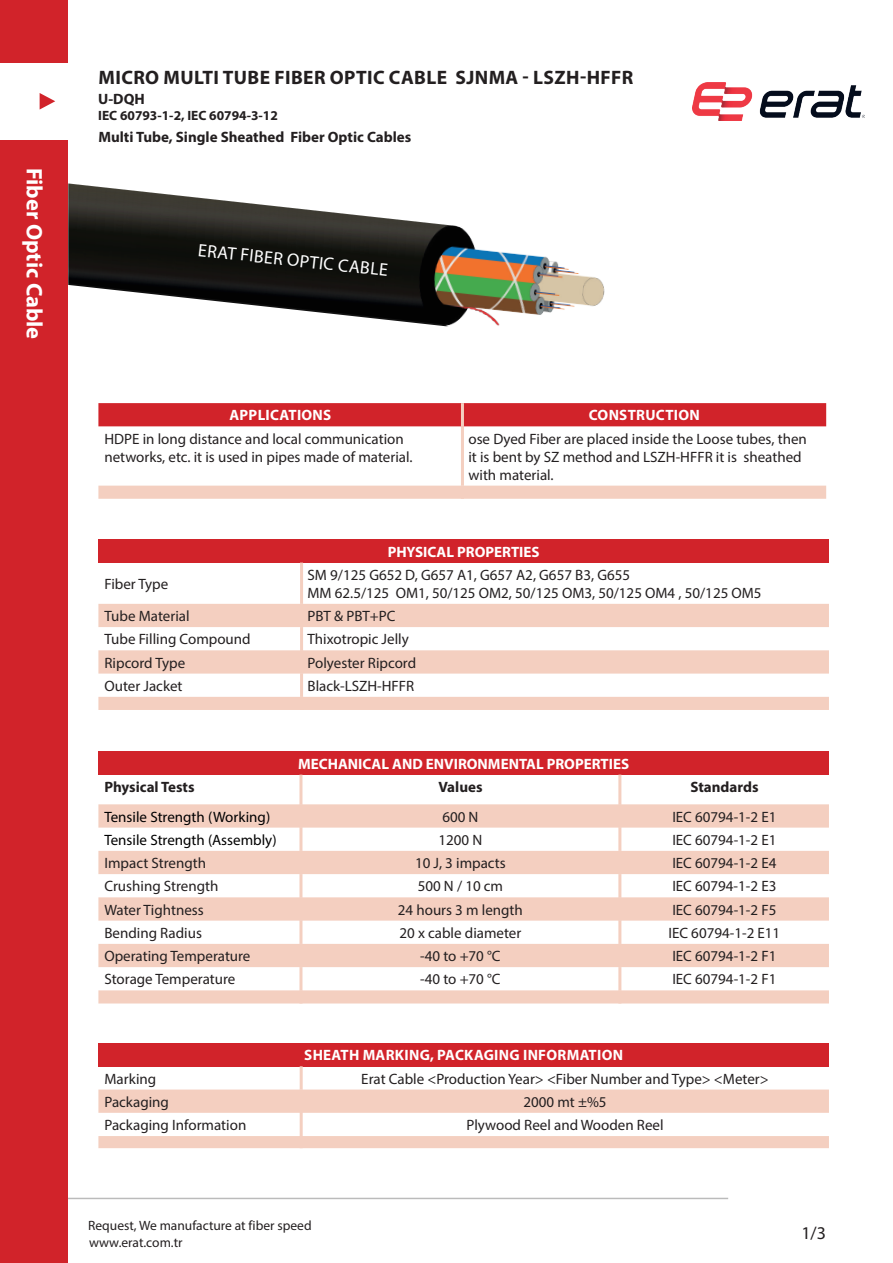
<style>
.page{position:relative;width:893px;height:1263px;background:#fff}
.page>*{position:absolute;margin:0;border:0;box-sizing:border-box;transform-origin:0 0}
.t1{font:700 22.5px "Myriad Pro";color:#fff}
.t2{font:700 19.5px "Myriad Pro";letter-spacing:.02em;color:#231f20}
.t3{font:18px "Myriad Pro";color:#fff}
.t4{font:18px "Myriad Pro";color:#231f20}
.t5{font:15px/18px "Myriad Pro";color:#231f20}
.t6{font:700 15px "Myriad Pro";color:#231f20}
.t7{font:700 15px "Myriad Pro";letter-spacing:.02em;color:#fff}
.t8{font:700 15px "Myriad Pro";color:#fff}
.t9{font:15px "Myriad Pro";color:#000001}
.t10{font:13.5px "Myriad Pro";color:#231f20}
.t11{font:700 13.5px "Myriad Pro";color:#231f20}
</style>
<div class="page">
<hr style="left:0;top:1198px;width:728px;height:1px;background:#000">
<div style="left:0;top:140px;width:67px;height:1123px;background:#d1232a"></div>
<svg style="left:40px;top:93px;width:15px;height:17px"></svg>
<div style="left:0;top:0;width:67px;height:63px;background:#d1232a"></div>
<img style="left:693px;top:82px;width:172px;height:38px">
<div style="left:98px;top:403px;width:728px;height:23px;background:#d1232a"></div>
<hr style="left:461px;top:403px;width:3px;height:23px;background:#f4cfc0">
<hr style="left:461px;top:426px;width:3px;height:60px;background:#f4cfc0">
<svg style="left:98px;top:486px;width:728px;height:13px;background:#f4cfc1"></svg>
<div style="left:98px;top:1043px;width:731px;height:23px;background:#d1232a"></div>
<hr style="left:300px;top:1066px;width:3px;height:23px;background:#f4cfc0">
<svg style="left:98px;top:1089px;width:731px;height:59px"></svg>
<div style="left:98px;top:539px;width:731px;height:24px;background:#d1232a"></div>
<svg style="left:98px;top:604px;width:731px;height:106px;fill:#f4cfc0"></svg>
<hr style="left:300px;top:563px;width:3px;height:41px;background:#f4cfc0">
<hr style="left:300px;top:604px;width:3px;height:23px;background:#f4cfc0">
<hr style="left:300px;top:627px;width:3px;height:23px;background:#f4cfc0">
<hr style="left:300px;top:650px;width:3px;height:24px;background:#f4cfc0">
<hr style="left:300px;top:674px;width:3px;height:23px;background:#f4cfc0">
<svg style="left:300px;top:697px;width:3px;height:13px"></svg>
<div style="left:98px;top:751px;width:731px;height:24px;background:#d1232a"></div>
<svg style="left:98px;top:804px;width:731px;height:199px;fill:#f4cfc0"></svg>
<hr style="left:299px;top:775px;width:3px;height:29px;background:#f4cfc0">
<hr style="left:618px;top:775px;width:3px;height:29px;background:#f4cfc0">
<hr style="left:299px;top:804px;width:3px;height:24px;background:#f4cfc0">
<hr style="left:618px;top:804px;width:3px;height:24px;background:#f4cfc0">
<hr style="left:299px;top:828px;width:3px;height:23px;background:#f4cfc0">
<hr style="left:618px;top:828px;width:3px;height:23px;background:#f4cfc0">
<hr style="left:299px;top:851px;width:3px;height:23px;background:#f4cfc0">
<hr style="left:618px;top:851px;width:3px;height:23px;background:#f4cfc0">
<hr style="left:299px;top:874px;width:3px;height:23px;background:#f4cfc0">
<hr style="left:618px;top:874px;width:3px;height:23px;background:#f4cfc0">
<hr style="left:299px;top:897px;width:3px;height:24px;background:#f4cfc0">
<hr style="left:618px;top:897px;width:3px;height:24px;background:#f4cfc0">
<hr style="left:299px;top:921px;width:3px;height:23px;background:#f4cfc0">
<hr style="left:618px;top:921px;width:3px;height:23px;background:#f4cfc0">
<hr style="left:299px;top:944px;width:3px;height:23px;background:#f4cfc0">
<hr style="left:618px;top:944px;width:3px;height:23px;background:#f4cfc0">
<hr style="left:299px;top:967px;width:3px;height:23px;background:#f4cfc0">
<hr style="left:618px;top:967px;width:3px;height:23px;background:#f4cfc0">
<svg style="left:299px;top:990px;width:3px;height:13px"></svg>
<svg style="left:618px;top:990px;width:3px;height:13px"></svg>
<img style="left:68px;top:183px;width:537px;height:144px">
<h1 class="t1" style="left:49px;top:168px;width:173px;rotate:90deg">Fiber Optic Cable</h1>
<h2 class="t2" style="left:99px;top:65px;width:536px">MICRO MULTI TUBE FIBER OPTIC CABLE SJNMA - LSZH-HFFR</h2>
<p class="t6" style="left:98px;top:89px;width:48px">U-DQH</p>
<p class="t11" style="left:98px;top:107px;width:181px">IEC 60793-1-2, IEC 60794-3-12</p>
<p class="t6" style="left:98px;top:127px;width:314px">Multi Tube, Single Sheathed Fiber Optic Cables</p>
<p class="t3" style="left:199px;top:239px;width:192px;rotate:6deg">ERAT FIBER OPTIC CABLE</p>
<p class="t7" style="left:229px;top:405px;width:103px">APPLICATIONS</p>
<p class="t7" style="left:589px;top:405px;width:112px">CONSTRUCTION</p>
<p class="t5" style="left:104px;top:429px;width:310px">HDPE in long distance and local communication networks, etc. it is used in pipes made of material.</p>
<p class="t5" style="left:468px;top:429px;width:340px">ose Dyed Fiber are placed inside the Loose tubes, then it is bent by SZ method and LSZH-HFFR it is sheathed with material.</p>
<p class="t8" style="left:388px;top:542px;width:153px">PHYSICAL PROPERTIES</p>
<p class="t5" style="left:104px;top:574px;width:65px">Fiber Type</p>
<p class="t5" style="left:308px;top:565px;width:456px">SM 9/125 G652 D, G657 A1, G657 A2, G657 B3, G655<br>MM 62.5/125 OM1, 50/125 OM2, 50/125 OM3, 50/125 OM4 , 50/125 OM5</p>
<p class="t5" style="left:104px;top:607px;width:87px">Tube Material</p>
<p class="t5" style="left:308px;top:607px;width:89px">PBT &amp; PBT+PC</p>
<p class="t5" style="left:104px;top:630px;width:148px">Tube Filling Compound</p>
<p class="t5" style="left:308px;top:630px;width:103px">Thixotropic Jelly</p>
<p class="t5" style="left:104px;top:653px;width:82px">Ripcord Type</p>
<p class="t5" style="left:308px;top:653px;width:110px">Polyester Ripcord</p>
<p class="t5" style="left:104px;top:676px;width:80px">Outer Jacket</p>
<p class="t5" style="left:308px;top:676px;width:108px">Black-LSZH-HFFR</p>
<p class="t8" style="left:298px;top:754px;width:333px">MECHANICAL AND ENVIRONMENTAL PROPERTIES</p>
<p class="t6" style="left:104px;top:777px;width:92px">Physical Tests</p>
<p class="t6" style="left:438px;top:777px;width:46px">Values</p>
<p class="t6" style="left:690px;top:777px;width:70px">Standards</p>
<p class="t9" style="left:104px;top:807px;width:167px">Tensile Strength (Working)</p>
<p class="t5" style="left:442px;top:807px;width:38px">600 N</p>
<p class="t5" style="left:672px;top:807px;width:106px">IEC 60794-1-2 E1</p>
<p class="t9" style="left:104px;top:830px;width:174px">Tensile Strength (Assembly)</p>
<p class="t5" style="left:438px;top:830px;width:45px">1200 N</p>
<p class="t5" style="left:672px;top:830px;width:106px">IEC 60794-1-2 E1</p>
<p class="t5" style="left:104px;top:854px;width:103px">Impact Strength</p>
<p class="t5" style="left:415px;top:854px;width:92px">10 J, 3 impacts</p>
<p class="t5" style="left:672px;top:854px;width:106px">IEC 60794-1-2 E4</p>
<p class="t5" style="left:104px;top:877px;width:116px">Crushing Strength</p>
<p class="t5" style="left:418px;top:877px;width:87px">500 N / 10 cm</p>
<p class="t5" style="left:672px;top:877px;width:106px">IEC 60794-1-2 E3</p>
<p class="t5" style="left:104px;top:900px;width:101px">Water Tightness</p>
<p class="t5" style="left:398px;top:900px;width:127px">24 hours 3 m length</p>
<p class="t5" style="left:672px;top:900px;width:106px">IEC 60794-1-2 F5</p>
<p class="t5" style="left:104px;top:923px;width:99px">Bending Radius</p>
<p class="t5" style="left:399px;top:923px;width:123px">20 x cable diameter</p>
<p class="t5" style="left:668px;top:923px;width:113px">IEC 60794-1-2 E11</p>
<p class="t5" style="left:104px;top:947px;width:148px">Operating Temperature</p>
<p class="t5" style="left:420px;top:947px;width:82px">-40 to +70 °C</p>
<p class="t5" style="left:672px;top:947px;width:106px">IEC 60794-1-2 F1</p>
<p class="t5" style="left:104px;top:970px;width:132px">Storage Temperature</p>
<p class="t5" style="left:420px;top:970px;width:82px">-40 to +70 °C</p>
<p class="t5" style="left:672px;top:970px;width:106px">IEC 60794-1-2 F1</p>
<p class="t7" style="left:304px;top:1045px;width:320px">SHEATH MARKING, PACKAGING INFORMATION</p>
<p class="t5" style="left:104px;top:1069px;width:53px">Marking</p>
<p class="t5" style="left:361px;top:1069px;width:409px">Erat Cable &lt;Production Year&gt; &lt;Fiber Number and Type&gt; &lt;Meter&gt;</p>
<p class="t5" style="left:104px;top:1092px;width:66px">Packaging</p>
<p class="t5" style="left:523px;top:1092px;width:85px">2000 mt ±%5</p>
<p class="t5" style="left:104px;top:1116px;width:143px">Packaging Information</p>
<p class="t5" style="left:466px;top:1116px;width:199px">Plywood Reel and Wooden Reel</p>
<p class="t10" style="left:88px;top:1217px;width:225px">Request, We manufacture at fiber speed</p>
<p class="t10" style="left:89px;top:1234px;width:95px">www.erat.com.tr</p>
<p class="t4" style="left:801px;top:1222px;width:26px">1/3</p>
</div>
